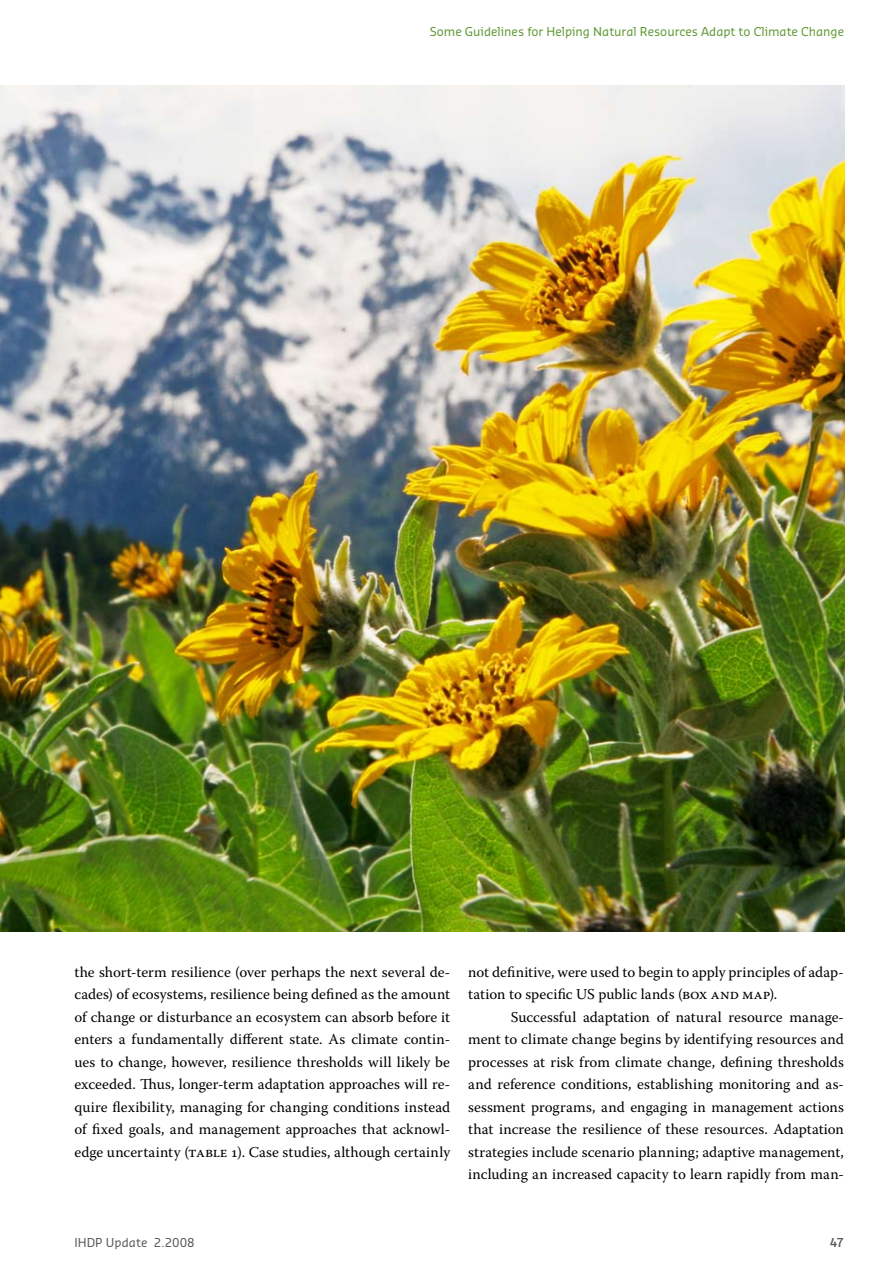
<style>
.page{position:relative;width:893px;height:1263px;background:#fff}
.page>*{position:absolute;margin:0;border:0;box-sizing:border-box;transform-origin:0 0}
.t1{font:15px/22.5px "Warnock Pro";letter-spacing:.005em;color:#000;text-align:justify}
.t2{font:12px "Sansa";color:#5d9732}
.t3{font:12px "Sansa";letter-spacing:.005em;color:#58595b}
.t4{font:600 12px "Sansa Std";color:#58595b}
</style>
<div class="page">
<img style="left:0;top:85px;width:844px;height:846px">
<p class="t2" style="left:430px;top:24px;width:416px">Some Guidelines for Helping Natural Resources Adapt to Climate Change</p>
<p class="t1" style="left:74px;top:960px;width:377px">the short-term resilience (over perhaps the next several de&shy;cades) of ecosystems, resilience being defined as the amount of change or disturbance an ecosystem can absorb before it enters a fundamentally different state. As climate contin&shy;ues to change, however, resilience thresholds will likely be exceeded. Thus, longer-term adaptation approaches will re&shy;quire flexibility, managing for changing conditions instead of fixed goals, and management approaches that acknowl&shy;edge uncertainty (Table 1). Case studies, although certainly</p>
<p class="t1" style="left:468px;top:960px;width:377px">not definitive, were used to begin to apply principles of adap&shy;tation to specific US public lands (Box and Map).</p>
<p class="t1" style="left:468px;top:1005px;width:377px;text-indent:43px">Successful adaptation of natural resource manage&shy;ment to climate change begins by identifying resources and processes at risk from climate change, defining thresholds and reference conditions, establishing monitoring and as&shy;sessment programs, and engaging in management actions that increase the resilience of these resources. Adaptation strategies include scenario planning; adaptive management, including an increased capacity to learn rapidly from man-</p>
<p class="t3" style="left:74px;top:1234px;width:122px">IHDP Update 2.2008</p>
<p class="t4" style="left:830px;top:1234px;width:16px">47</p>
</div>
